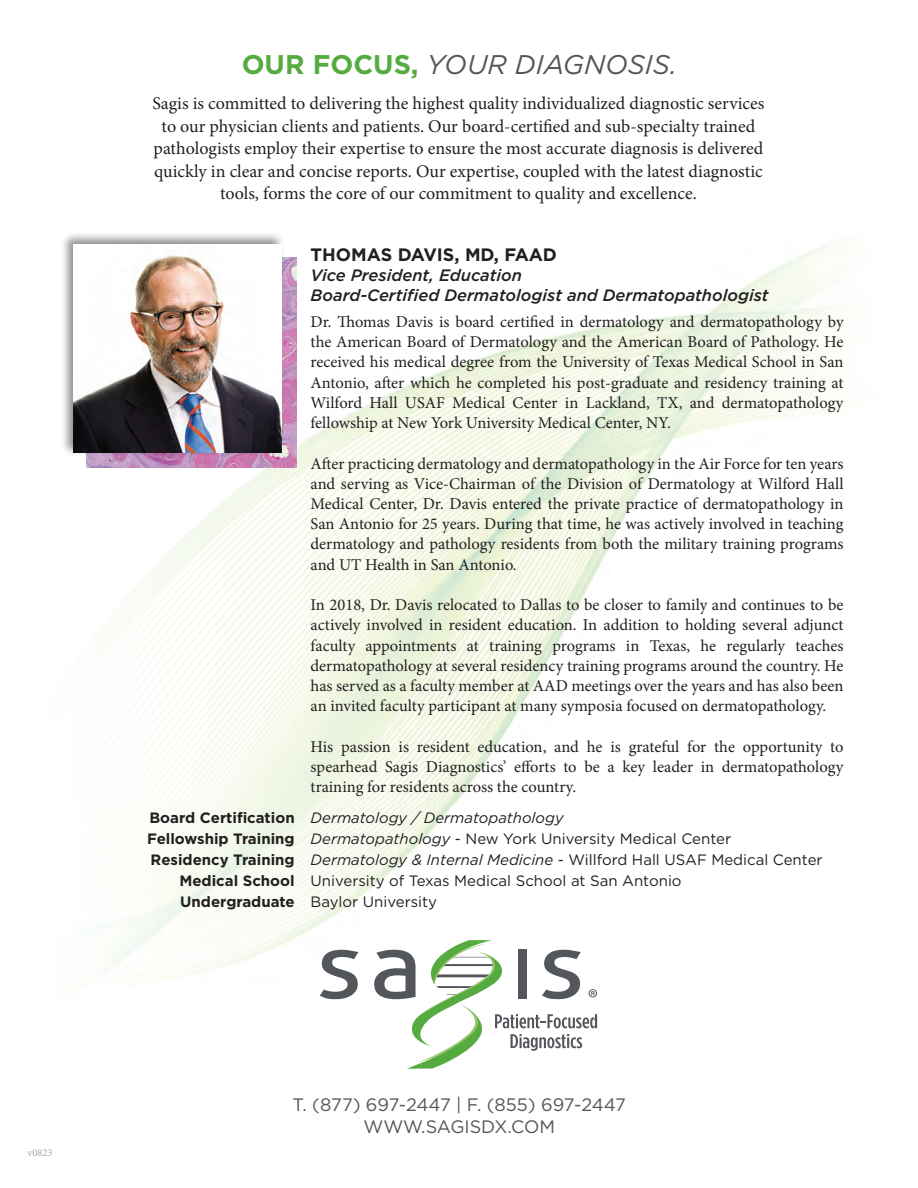
<style>
.page{position:relative;width:918px;height:1188px;background:#fff}
.page>*{position:absolute;margin:0;border:0;box-sizing:border-box;transform-origin:0 0}
.t1{font:italic 27px "Gotham";color:#53565a}
.t2{font:18px/22.5px "Minion Pro";color:#231f20;text-align:center}
.t3{font:18px/22.5px "Gotham";letter-spacing:-.01em;color:#53565a;text-align:center}
.t4{font:700 18px "Gotham";color:#231f20}
.t5{font:16.5px/20.2px "Minion Pro";color:#231f20;text-align:justify}
.t6{font:italic 500 16.5px/19.8px "Gotham";color:#231f20}
.t7{font:15px/21px "Gotham";color:#231f20}
.t8{font:700 15px/21px "Gotham";color:#231f20;text-align:right}
.t9{font:10.5px "Minion Pro";color:#a4a7ac}
.s1{font-weight:700;font-style:normal;color:#56ab40}
.s2{font-style:italic}
</style>
<div class="page">
<img style="left:86px;top:243px;width:752px;height:785px">
<img style="left:87px;top:257px;width:210px;height:210px">
<svg style="left:320px;top:950px;width:38px;height:49px"></svg>
<svg style="left:374px;top:940px;width:223px;height:129px"></svg>
<div style="left:60px;top:232px;width:225px;height:225px;background:#231f20;opacity:.5"></div>
<img style="left:74px;top:244px;width:208px;height:209px">
<p class="t9" style="left:28px;top:1146px;width:27px">v0823</p>
<h1 class="t1" style="left:242px;top:48px;width:437px"><span class="s1">OUR FOCUS,</span> YOUR DIAGNOSIS.</h1>
<p class="t2" style="left:152px;top:92px;width:614px">Sagis is committed to delivering the highest quality individualized diagnostic services to our physician clients and patients. Our board-certified and sub-specialty trained pathologists employ their expertise to ensure the most accurate diagnosis is delivered quickly in clear and concise reports. Our expertise, coupled with the latest diagnostic tools, forms the core of our commitment to quality and excellence.</p>
<p class="t4" style="left:311px;top:243px;width:248px">THOMAS DAVIS, MD, FAAD</p>
<p class="t6" style="left:311px;top:265px;width:460px">Vice President, Education<br>Board-Certified Dermatologist and Dermatopathologist</p>
<p class="t5" style="left:311px;top:311px;width:535px">Dr. Thomas Davis is board certified in dermatology and dermatopathology by the American Board of Dermatology and the American Board of Pathology. He received his medical degree from the University of Texas Medical School in San Antonio, after which he completed his post-graduate and residency training at Wilford Hall USAF Medical Center in Lackland, TX, and dermatopathology fellowship at New York University Medical Center, NY.</p>
<p class="t5" style="left:311px;top:453px;width:534px">After practicing dermatology and dermatopathology in the Air Force for ten years and serving as Vice-Chairman of the Division of Dermatology at Wilford Hall Medical Center, Dr. Davis entered the private practice of dermatopathology in San Antonio for 25 years. During that time, he was actively involved in teaching dermatology and pathology residents from both the military training programs and UT Health in San Antonio.</p>
<p class="t5" style="left:311px;top:595px;width:535px">In 2018, Dr. Davis relocated to Dallas to be closer to family and continues to be actively involved in resident education. In addition to holding several adjunct faculty appointments at training programs in Texas, he regularly teaches dermatopathology at several residency training programs around the country. He has served as a faculty member at AAD meetings over the years and has also been an invited faculty participant at many symposia focused on dermatopathology.</p>
<p class="t5" style="left:311px;top:737px;width:535px">His passion is resident education, and he is grateful for the opportunity to spearhead Sagis Diagnostics’ efforts to be a key leader in dermatopathology training for residents across the country.</p>
<p class="t8" style="left:147px;top:807px;width:149px">Board Certification<br>Fellowship Training<br>Residency Training<br>Medical School<br>Undergraduate</p>
<p class="t7" style="left:311px;top:807px;width:514px"><span class="s2">Dermatology / Dermatopathology<br>Dermatopathology</span> - New York University Medical Center <span class="s2">Dermatology &amp; Internal Medicine</span> - Willford Hall USAF Medical Center University of Texas Medical School at San Antonio<br>Baylor University</p>
<p class="t3" style="left:293px;top:1093px;width:335px">T. (877) 697-2447 | F. (855) 697-2447<br>WWW.SAGISDX.COM</p>
</div>
